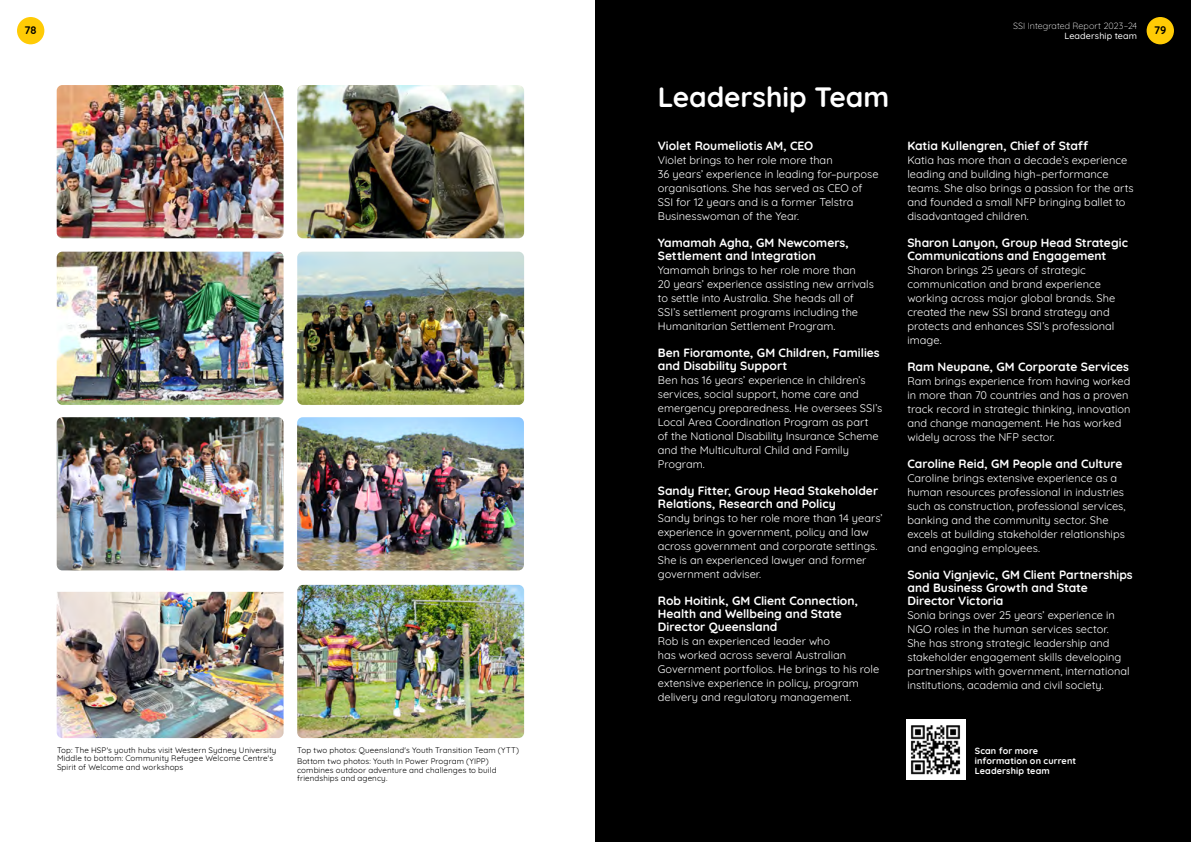
<style>
.page{position:relative;width:1191px;height:842px;background:#fff}
.page>*{position:absolute;margin:0;border:0;box-sizing:border-box;transform-origin:0 0}
.H_28pt_TOC{font:700 28px "Quicksand";letter-spacing:-.005em;color:#fff}
.H-12pt{font:700 12px/13px "Quicksand";color:#fff}
.Body_1a_first{font:11px/14px "Quicksand";color:#fff}
.Body_1a_first-2{font:700 11px "Quicksand";color:#000}
.Table_bold{font:700 9px/10px "Quicksand";letter-spacing:.015em;color:#fff}
.Body_1a_first-3{font:300 9px "Quicksand";letter-spacing:.005em;color:#fff}
.Body_1a_first-4{font:500 9px "Quicksand";letter-spacing:.015em;color:#fff}
.photo_caption{font:8px/8.5px "Quicksand";letter-spacing:.015em;color:#000}
</style>
<div class="page">
<div style="left:595px;top:0;width:596px;height:842px;background:#000"></div>
<div style="left:17px;top:17px;width:27px;height:27px;background:#ffcb05;border-radius:50%"></div>
<div style="left:1146px;top:17px;width:28px;height:27px;background:#ffcb05;border-radius:50%"></div>
<img style="left:57px;top:85px;width:226px;height:153px">
<img style="left:297px;top:252px;width:227px;height:153px">
<img style="left:297px;top:85px;width:227px;height:153px">
<img style="left:57px;top:252px;width:226px;height:153px">
<img style="left:297px;top:417px;width:227px;height:153px">
<img style="left:57px;top:417px;width:226px;height:153px">
<img style="left:57px;top:592px;width:226px;height:146px">
<img style="left:297px;top:585px;width:227px;height:153px">
<img style="left:906px;top:720px;width:59px;height:60px">
<p class="Body_1a_first-3" style="left:1013px;top:19px;width:126px">SSI Integrated Report 2023–24</p>
<p class="Body_1a_first-2" style="left:25px;top:22px;width:13px">78</p>
<p class="Body_1a_first-2" style="left:1154px;top:22px;width:14px">79</p>
<p class="Body_1a_first-4" style="left:1064px;top:29px;width:74px">Leadership team</p>
<p class="photo_caption" style="left:57px;top:745px;width:221px">Top: The HSP's youth hubs visit Western Sydney University<br>Middle to bottom: Community Refugee Welcome Centre's<br>Spirit of Welcome and workshops</p>
<p class="photo_caption" style="left:297px;top:745px;width:224px">Top two photos: Queensland's Youth Transition Team (YTT)</p>
<p class="photo_caption" style="left:297px;top:756px;width:201px">Bottom two photos: Youth In Power Program (YIPP) combines outdoor adventure and challenges to build friendships and agency.</p>
<p class="H_28pt_TOC" style="left:658px;top:75px;width:233px">Leadership Team</p>
<p class="H-12pt" style="left:658px;top:138px;width:157px">Violet Roumeliotis AM, CEO</p>
<p class="Body_1a_first" style="left:658px;top:151px;width:222px">Violet brings to her role more than<br>36 years’ experience in leading for–purpose organisations. She has served as CEO of SSI for 12 years and is a former Telstra Businesswoman of the Year.</p>
<p class="H-12pt" style="left:658px;top:235px;width:192px">Yamamah Agha, GM Newcomers,<br>Settlement and Integration</p>
<p class="Body_1a_first" style="left:658px;top:261px;width:217px">Yamamah brings to her role more than<br>20 years’ experience assisting new arrivals to settle into Australia. She heads all of SSI’s settlement programs including the Humanitarian Settlement Program.</p>
<p class="H-12pt" style="left:658px;top:345px;width:223px">Ben Fioramonte, GM Children, Families and Disability Support</p>
<p class="Body_1a_first" style="left:658px;top:371px;width:226px">Ben has 16 years’ experience in children’s services, social support, home care and emergency preparedness. He oversees SSI’s Local Area Coordination Program as part<br>of the National Disability Insurance Scheme and the Multicultural Child and Family Program.</p>
<p class="H-12pt" style="left:658px;top:483px;width:222px">Sandy Fitter, Group Head Stakeholder<br>Relations, Research and Policy</p>
<p class="Body_1a_first" style="left:658px;top:509px;width:226px">Sandy brings to her role more than 14 years’ experience in government, policy and law across government and corporate settings.<br>She is an experienced lawyer and former government adviser.</p>
<p class="H-12pt" style="left:658px;top:593px;width:202px">Rob Hoitink, GM Client Connection,<br>Health and Wellbeing and State<br>Director Queensland</p>
<p class="Body_1a_first" style="left:658px;top:632px;width:223px">Rob is an experienced leader who<br>has worked across several Australian Government portfolios. He brings to his role extensive experience in policy, program delivery and regulatory management.</p>
<p class="H-12pt" style="left:907px;top:138px;width:182px">Katia Kullengren, Chief of Staff</p>
<p class="Body_1a_first" style="left:907px;top:151px;width:228px">Katia has more than a decade’s experience leading and building high–performance teams. She also brings a passion for the arts and founded a small NFP bringing ballet to disadvantaged children.</p>
<p class="H-12pt" style="left:907px;top:235px;width:222px">Sharon Lanyon, Group Head Strategic<br>Communications and Engagement</p>
<p class="Body_1a_first" style="left:907px;top:261px;width:209px">Sharon brings 25 years of strategic communication and brand experience working across major global brands. She created the new SSI brand strategy and protects and enhances SSI’s professional image.</p>
<p class="H-12pt" style="left:907px;top:359px;width:223px">Ram Neupane, GM Corporate Services</p>
<p class="Body_1a_first" style="left:907px;top:372px;width:224px">Ram brings experience from having worked in more than 70 countries and has a proven track record in strategic thinking, innovation and change management. He has worked widely across the NFP sector.</p>
<p class="H-12pt" style="left:907px;top:456px;width:216px">Caroline Reid, GM People and Culture</p>
<p class="Body_1a_first" style="left:907px;top:469px;width:220px">Caroline brings extensive experience as a human resources professional in industries such as construction, professional services, banking and the community sector. She excels at building stakeholder relationships and engaging employees.</p>
<p class="H-12pt" style="left:907px;top:567px;width:227px">Sonia Vignjevic, GM Client Partnerships and Business Growth and State<br>Director Victoria</p>
<p class="Body_1a_first" style="left:907px;top:606px;width:224px">Sonia brings over 25 years’ experience in NGO roles in the human services sector.<br>She has strong strategic leadership and stakeholder engagement skills developing partnerships with government, international institutions, academia and civil society.</p>
<p class="Table_bold" style="left:975px;top:744px;width:103px">Scan for more information on current<br>Leadership team</p>
</div>
